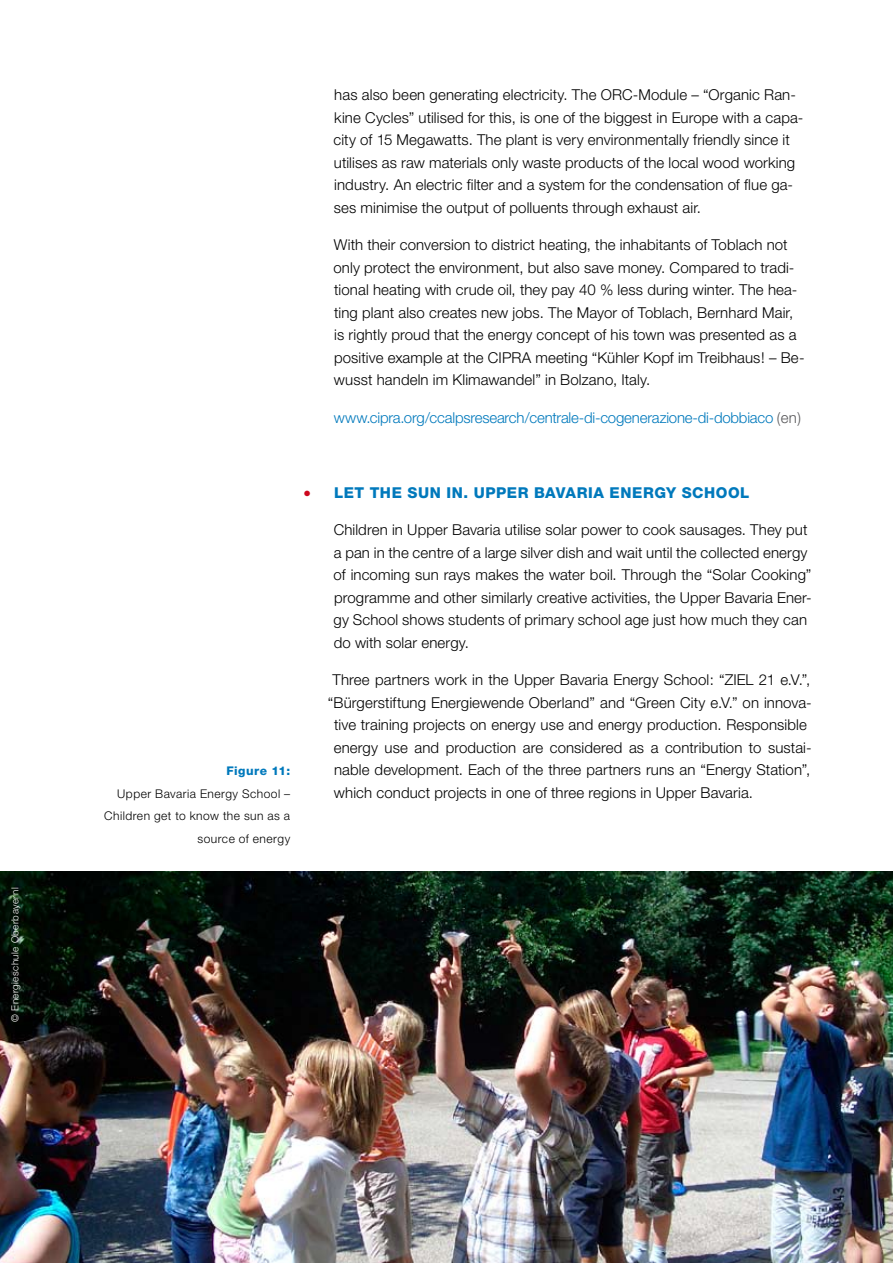
<style>
.page{position:relative;width:893px;height:1263px;background:#fff}
.page>*{position:absolute;margin:0;border:0;box-sizing:border-box;transform-origin:0 0}
.t1{font:800 30px "Helvetica Neue CE";color:#cd071e}
.t2{font:300 15px/22.5px "Helvetica Neue CE";letter-spacing:.01em;color:#000}
.t3{font:300 15px "Helvetica Neue CE";letter-spacing:-.015em;color:#0079bc}
.t4{font:800 15px "Helvetica Neue CE";letter-spacing:.04em;color:#0079bc}
.t5{font:300 12px/22.5px "Helvetica Neue CE";letter-spacing:.04em;color:#000;text-align:right}
.t6{font:800 12px "Helvetica Neue CE";color:#0079bc}
.t7{font:300 9.75px "Helvetica Neue CE";letter-spacing:.045em;color:#fff}
.s1{color:#58585a}
</style>
<div class="page">
<img style="left:0;top:871px;width:893px;height:392px">
<p class="t7" style="left:9px;top:1021px;width:135px;rotate:-90deg">© Energieschule Oberbayernl</p>
<p class="t2" style="left:333px;top:83px;width:471px">has also been generating electricity. The ORC-Module – “Organic Ran&shy;kine Cycles” utilised for this, is one of the biggest in Europe with a capa&shy;city of 15 Megawatts. The plant is very environmentally friendly since it utilises as raw materials only waste products of the local wood working industry. An electric filter and a system for the condensation of flue ga&shy;ses minimise the output of polluents through exhaust air.</p>
<p class="t2" style="left:333px;top:233px;width:473px">With their conversion to district heating, the inhabitants of Toblach not only protect the environment, but also save money. Compared to tradi&shy;tional heating with crude oil, they pay 40 % less during winter. The hea&shy;ting plant also creates new jobs. The Mayor of Toblach, Bernhard Mair, is rightly proud that the energy concept of his town was presented as a positive example at the CIPRA meeting “Kühler Kopf im Treibhaus! – Be&shy;wusst handeln im Klimawandel” in Bolzano, Italy.</p>
<p class="t3" style="left:334px;top:408px;width:469px">www.cipra.org/ccalpsresearch/centrale-di-cogenerazione-di-dobbiaco <span class="s1">(en)</span></p>
<h1 class="t1" style="left:302px;top:473px;width:11px">·</h1>
<p class="t6" style="left:226px;top:763px;width:65px">FIGURE 11:</p>
<p class="t5" style="left:104px;top:782px;width:187px">Upper Bavaria Energy School –<br>Children get to know the sun as a source of energy</p>
<p class="t4" style="left:334px;top:483px;width:417px">LET THE SUN IN. U PPER BAVARIA ENERGY SCHOOL</p>
<p class="t2" style="left:333px;top:518px;width:480px">Children in Upper Bavaria utilise solar power to cook sausages. They put a pan in the centre of a large silver dish and wait until the collected energy of incoming sun rays makes the water boil. Through the “Solar Cooking” programme and other similarly creative activities, the Upper Bavaria Ener&shy;gy School shows students of primary school age just how much they can do with solar energy.</p>
<p class="t2" style="left:332px;top:668px;width:479px">Three partners work in the Upper Bavaria Energy School: “ZIEL 21 e.V.”,</p>
<p class="t2" style="left:328px;top:691px;width:485px">“Bürgerstiftung Energiewende Oberland” and “Green City e.V.” on innova-</p>
<p class="t2" style="left:334px;top:713px;width:474px">tive training projects on energy use and energy production. Responsible</p>
<p class="t2" style="left:334px;top:736px;width:479px">energy use and production are considered as a contribution to sustai-</p>
<p class="t2" style="left:334px;top:758px;width:478px">nable development. Each of the three partners runs an “Energy Station”,</p>
<p class="t2" style="left:334px;top:781px;width:421px">which conduct projects in one of three regions in Upper Bavaria.</p>
</div>
